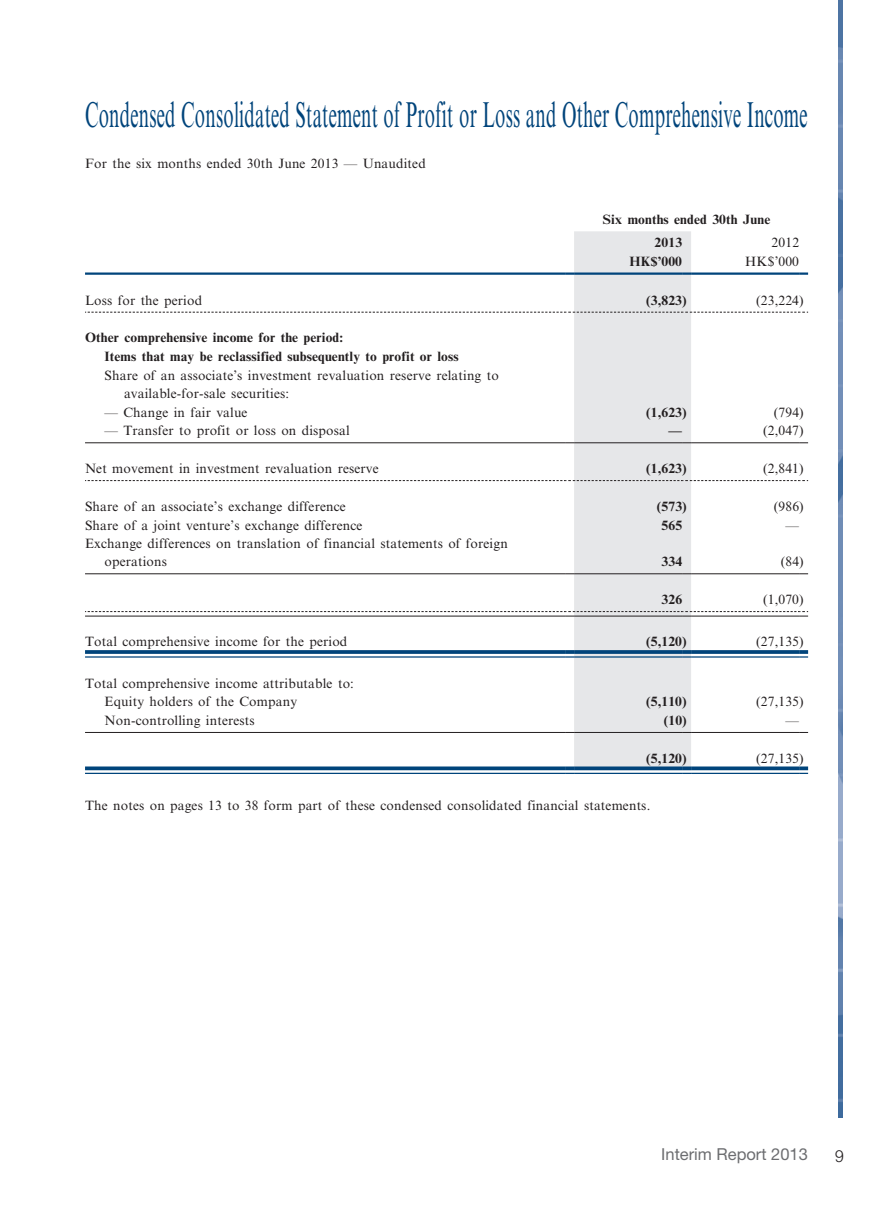
<style>
.page{position:relative;width:893px;height:1212px;background:#fff}
.page>*{position:absolute;margin:0;border:0;box-sizing:border-box;transform-origin:0 0}
._11_P0{font:36px "Times New Roman MT Std";letter-spacing:.01em;color:#00447b;scale:.52 1}
.t1{font:16.5px "Helvetica Neue LT Std";color:#6c6d70}
.t2{font:300 16.5px "M Hei HK";color:#231f20}
._15_Table_Stub{font:13.5px/18px "Times New Roman MT Std";letter-spacing:.01em;color:#231f20}
._01_Body_Text{font:13.5px "Times New Roman MT Std";letter-spacing:.01em;color:#231f20}
._31_table_tab_6pt{font:700 13.5px "Times New Roman MT Std";letter-spacing:.01em;color:#231f20}
._15_Table_Stub-2{font:700 13.5px "Times New Roman MT Std";letter-spacing:.01em;color:#231f20}
._31_table_tab_6pt-2{font:13.5px "Times New Roman MT Std";letter-spacing:.01em;color:#231f20}
</style>
<div class="page">
<img style="left:838px;top:0;width:5px;height:1117px">
<div style="left:574px;top:231px;width:117px;height:535px;background:#e6e7e9"></div>
<svg style="left:85px;top:312px;width:723px;height:1px"></svg>
<svg style="left:85px;top:480px;width:723px;height:1px"></svg>
<hr style="left:85px;top:442px;width:480px;height:1px;background:#231f20">
<hr style="left:574px;top:442px;width:108px;height:1px;background:#231f20">
<hr style="left:691px;top:442px;width:108px;height:1px;background:#231f20">
<hr style="left:85px;top:573px;width:480px;height:1px;background:#231f20">
<hr style="left:574px;top:573px;width:108px;height:1px;background:#231f20">
<hr style="left:691px;top:573px;width:108px;height:1px;background:#231f20">
<hr style="left:85px;top:732px;width:480px;height:1px;background:#231f20">
<hr style="left:574px;top:732px;width:108px;height:1px;background:#231f20">
<hr style="left:691px;top:732px;width:108px;height:1px;background:#231f20">
<svg style="left:85px;top:611px;width:723px;height:6px"></svg>
<svg style="left:85px;top:650px;width:480px;height:4px;background:#0f4f82"></svg>
<hr style="left:85px;top:656px;width:480px;height:2px;background:#00447b">
<svg style="left:565px;top:650px;width:9px;height:8px"></svg>
<svg style="left:574px;top:650px;width:108px;height:4px"></svg>
<hr style="left:574px;top:656px;width:108px;height:2px;background:#00447b">
<svg style="left:682px;top:650px;width:9px;height:8px"></svg>
<svg style="left:691px;top:650px;width:108px;height:4px"></svg>
<hr style="left:691px;top:656px;width:108px;height:2px;background:#00447b">
<svg style="left:799px;top:650px;width:9px;height:8px"></svg>
<svg style="left:85px;top:766px;width:480px;height:4px;background:#1f5b8b"></svg>
<hr style="left:85px;top:773px;width:480px;height:1px;background:#00447b">
<svg style="left:565px;top:766px;width:9px;height:8px"></svg>
<svg style="left:574px;top:766px;width:108px;height:4px"></svg>
<hr style="left:574px;top:773px;width:108px;height:1px;background:#00447b">
<svg style="left:682px;top:766px;width:9px;height:8px"></svg>
<svg style="left:691px;top:766px;width:108px;height:4px"></svg>
<hr style="left:691px;top:773px;width:108px;height:1px;background:#00447b">
<svg style="left:799px;top:766px;width:9px;height:8px"></svg>
<hr style="left:85px;top:272px;width:480px;height:3px;background:#00447b">
<svg style="left:565px;top:272px;width:9px;height:3px"></svg>
<hr style="left:574px;top:272px;width:108px;height:3px;background:#00447b">
<svg style="left:682px;top:272px;width:9px;height:3px"></svg>
<hr style="left:691px;top:272px;width:108px;height:3px;background:#00447b">
<svg style="left:799px;top:272px;width:9px;height:3px"></svg>
<p class="_11_P0" style="left:85px;top:94px;width:1391px">Condensed Consolidated Statement of Profit or Loss and Other Comprehensive Income</p>
<p class="_01_Body_Text" style="left:85px;top:155px;width:342px">For the six months ended 30th June 2013 — Unaudited</p>
<p class="_31_table_tab_6pt" style="left:603px;top:211px;width:169px">Six months ended 30th June</p>
<p class="_31_table_tab_6pt" style="left:655px;top:234px;width:29px">2013</p>
<p class="_31_table_tab_6pt-2" style="left:772px;top:235px;width:29px">2012</p>
<p class="_31_table_tab_6pt" style="left:630px;top:253px;width:54px">HK$’000</p>
<p class="_31_table_tab_6pt-2" style="left:745px;top:254px;width:55px">HK$’000</p>
<p class="_15_Table_Stub" style="left:85px;top:291px;width:119px">Loss for the period</p>
<p class="_31_table_tab_6pt" style="left:646px;top:292px;width:42px">(3,823)</p>
<p class="_31_table_tab_6pt-2" style="left:756px;top:292px;width:49px">(23,224)</p>
<p class="_15_Table_Stub-2" style="left:85px;top:329px;width:260px">Other comprehensive income for the period:</p>
<p class="_15_Table_Stub-2" style="left:105px;top:348px;width:356px">Items that may be reclassified subsequently to profit or loss</p>
<p class="_15_Table_Stub" style="left:124px;top:366px;width:376px;text-indent:-20px">Share of an associate’s investment revaluation reserve relating to available-for-sale securities:</p>
<p class="_15_Table_Stub" style="left:105px;top:403px;width:144px">— Change in fair value</p>
<p class="_31_table_tab_6pt" style="left:646px;top:404px;width:42px">(1,623)</p>
<p class="_31_table_tab_6pt-2" style="left:774px;top:404px;width:31px">(794)</p>
<p class="_15_Table_Stub" style="left:105px;top:422px;width:247px">— Transfer to profit or loss on disposal</p>
<p class="_31_table_tab_6pt" style="left:669px;top:422px;width:15px">—</p>
<p class="_31_table_tab_6pt-2" style="left:763px;top:423px;width:42px">(2,047)</p>
<p class="_15_Table_Stub" style="left:85px;top:459px;width:295px">Net movement in investment revaluation reserve</p>
<p class="_31_table_tab_6pt" style="left:646px;top:460px;width:42px">(1,623)</p>
<p class="_31_table_tab_6pt-2" style="left:763px;top:461px;width:42px">(2,841)</p>
<p class="_15_Table_Stub" style="left:85px;top:497px;width:262px">Share of an associate’s exchange difference</p>
<p class="_31_table_tab_6pt" style="left:657px;top:498px;width:31px">(573)</p>
<p class="_31_table_tab_6pt-2" style="left:774px;top:498px;width:31px">(986)</p>
<p class="_15_Table_Stub" style="left:85px;top:516px;width:279px">Share of a joint venture’s exchange difference</p>
<p class="_31_table_tab_6pt" style="left:661px;top:517px;width:22px">565</p>
<p class="_31_table_tab_6pt-2" style="left:786px;top:517px;width:15px">—</p>
<p class="_15_Table_Stub" style="left:105px;top:535px;width:405px;text-indent:-20px">Exchange differences on translation of financial statements of foreign operations</p>
<p class="_31_table_tab_6pt" style="left:661px;top:553px;width:22px">334</p>
<p class="_31_table_tab_6pt-2" style="left:781px;top:554px;width:24px">(84)</p>
<p class="_31_table_tab_6pt" style="left:661px;top:591px;width:22px">326</p>
<p class="_31_table_tab_6pt-2" style="left:763px;top:592px;width:42px">(1,070)</p>
<p class="_15_Table_Stub" style="left:85px;top:633px;width:264px">Total comprehensive income for the period</p>
<p class="_31_table_tab_6pt" style="left:646px;top:633px;width:42px">(5,120)</p>
<p class="_31_table_tab_6pt-2" style="left:756px;top:634px;width:49px">(27,135)</p>
<p class="_15_Table_Stub" style="left:85px;top:674px;width:270px">Total comprehensive income attributable to:</p>
<p class="_15_Table_Stub" style="left:105px;top:693px;width:194px">Equity holders of the Company</p>
<p class="_31_table_tab_6pt" style="left:646px;top:693px;width:42px">(5,110)</p>
<p class="_31_table_tab_6pt-2" style="left:756px;top:694px;width:49px">(27,135)</p>
<p class="_15_Table_Stub" style="left:105px;top:711px;width:152px">Non-controlling interests</p>
<p class="_31_table_tab_6pt" style="left:664px;top:712px;width:24px">(10)</p>
<p class="_31_table_tab_6pt-2" style="left:786px;top:712px;width:15px">—</p>
<p class="_31_table_tab_6pt" style="left:646px;top:750px;width:42px">(5,120)</p>
<p class="_31_table_tab_6pt-2" style="left:756px;top:750px;width:49px">(27,135)</p>
<p class="_01_Body_Text" style="left:85px;top:798px;width:567px">The notes on pages 13 to 38 form part of these condensed consolidated financial statements.</p>
<p class="t1" style="left:661px;top:1145px;width:148px">Interim Report 2013</p>
<p class="t2" style="left:835px;top:1144px;width:11px">9</p>
</div>
